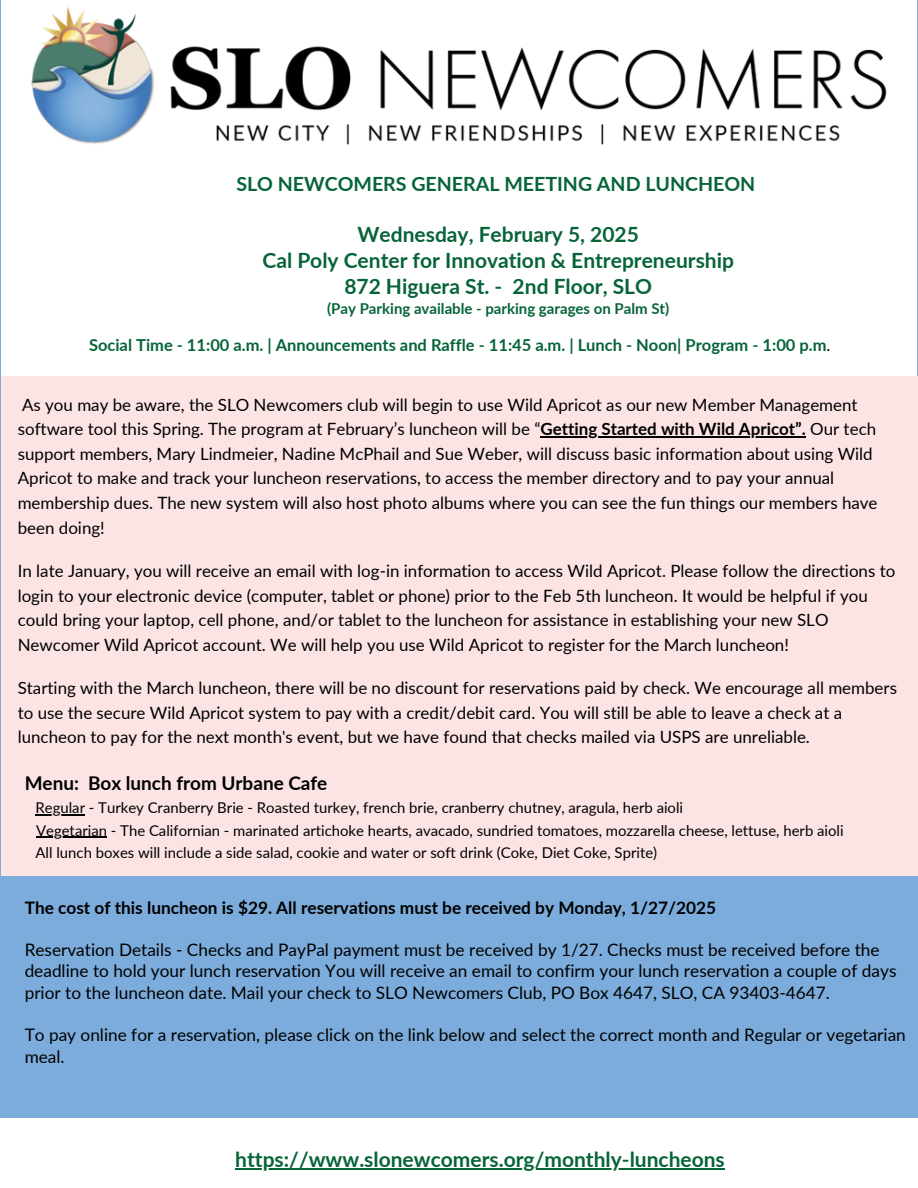
<style>
.page{position:relative;width:918px;height:1188px;background:#7cacdb}
.page>*{position:absolute;margin:0;border:0;box-sizing:border-box;transform-origin:0 0}
.t1{font:700 21px/25.8px "Lato";color:#066437;text-align:center}
.t2{font:700 19.65px "Lato";color:#066437}
.t3{font:700 18.9px "Lato";color:#000}
.t4{font:17.25px/21.3px "Lato";color:#000}
.t5{font:700 17.25px "Lato";color:#000}
.t6{font:16.95px/24.6px "Lato";color:#000}
.t7{font:700 16.5px "Lato";color:#066437}
.t8{font:700 15px "Lato";color:#066437}
.t9{font:14.85px "Lato";color:#000}
.s1{font-weight:400;color:#000}
.s2{font-weight:700}
</style>
<div class="page">
<div style="left:1px;top:0;width:916px;height:377px;background:#fff"></div>
<img style="left:31px;top:7px;width:856px;height:138px">
<div style="left:0;top:1118px;width:917px;height:70px;background:#fff"></div>
<div style="left:1px;top:377px;width:916px;height:499px;background:#fce4e4"></div>
<hr style="left:541px;top:436px;width:265px;height:1px;background:#000">
<hr style="left:36px;top:814px;width:49px;height:2px;background:#000">
<hr style="left:36px;top:836px;width:71px;height:2px;background:#000">
<hr style="left:235px;top:1168px;width:490px;height:1px;background:#066437">
<p class="t2" style="left:236px;top:172px;width:520px">SLO NEWCOMERS GENERAL MEETING AND LUNCHEON</p>
<h1 class="t1" style="left:262px;top:221px;width:473px">Wednesday, February 5, 2025<br>Cal Poly Center for Innovation &amp; Entrepreneurship<br>872 Higuera St. - 2nd Floor, SLO</h1>
<h1 class="t8" style="left:327px;top:299px;width:344px">(Pay Parking available - parking garages on Palm St)</h1>
<h5 class="t7" style="left:89px;top:335px;width:743px">Social Time - 11:00 a.m. | Announcements and Raffle - 11:45 a.m. | Lunch - Noon| Program - 1:00 p.m<span class="s1">.</span></h5>
<h4 class="t6" style="left:18px;top:392px;width:860px">As you may be aware, the SLO Newcomers club will begin to use Wild Apricot as our new Member Management software tool this Spring. The program at February’s luncheon will be “<span class="s2">Getting Started with Wild Apricot”.</span> Our tech</h4>
<h4 class="t6" style="left:18px;top:441px;width:861px">support members, Mary Lindmeier, Nadine McPhail and Sue Weber, will discuss basic information about using Wild Apricot to make and track your luncheon reservations, to access the member directory and to pay your annual membership dues. The new system will also host photo albums where you can see the fun things our members have been doing!</h4>
<h4 class="t6" style="left:18px;top:558px;width:879px">In late January, you will receive an email with log-in information to access Wild Apricot. Please follow the directions to login to your electronic device (computer, tablet or phone) prior to the Feb 5th luncheon. It would be helpful if you could bring your laptop, cell phone, and/or tablet to the luncheon for assistance in establishing your new SLO</h4>
<h4 class="t6" style="left:18px;top:632px;width:773px">Newcomer Wild Apricot account. We will help you use Wild Apricot to register for the March luncheon!</h4>
<h4 class="t6" style="left:18px;top:675px;width:881px">Starting with the March luncheon, there will be no discount for reservations paid by check. We encourage all members to use the secure Wild Apricot system to pay with a credit/debit card. You will still be able to leave a check at a luncheon to pay for the next month's event, but we have found that checks mailed via USPS are unreliable.</h4>
<p class="t3" style="left:25px;top:771px;width:304px">Menu: Box lunch from Urbane Cafe</p>
<p class="t9" style="left:36px;top:799px;width:649px">Regular - Turkey Cranberry Brie - Roasted turkey, french brie, cranberry chutney, aragula, herb aioli</p>
<p class="t9" style="left:36px;top:821px;width:809px">Vegetarian - The Californian - marinated artichoke hearts, avacado, sundried tomatoes, mozzarella cheese, lettuse, herb aioli</p>
<p class="t9" style="left:36px;top:843px;width:623px">All lunch boxes will include a side salad, cookie and water or soft drink (Coke, Diet Coke, Sprite)</p>
<h3 class="t5" style="left:25px;top:897px;width:693px">The cost of this luncheon is $29. All reservations must be received by Monday, 1/27/2025</h3>
<h4 class="t4" style="left:25px;top:939px;width:873px">Reservation Details - Checks and PayPal payment must be received by 1/27. Checks must be received before the deadline to hold your lunch reservation You will receive an email to confirm your lunch reservation a couple of days prior to the luncheon date. Mail your check to SLO Newcomers Club, PO Box 4647, SLO, CA 93403-4647.</h4>
<h4 class="t4" style="left:25px;top:1024px;width:883px">To pay online for a reservation, please click on the link below and select the correct month and Regular or vegetarian meal.</h4>
<h2 class="t1" style="left:235px;top:1146px;width:491px">https://www.slonewcomers.org/monthly-luncheons</h2>
</div>
